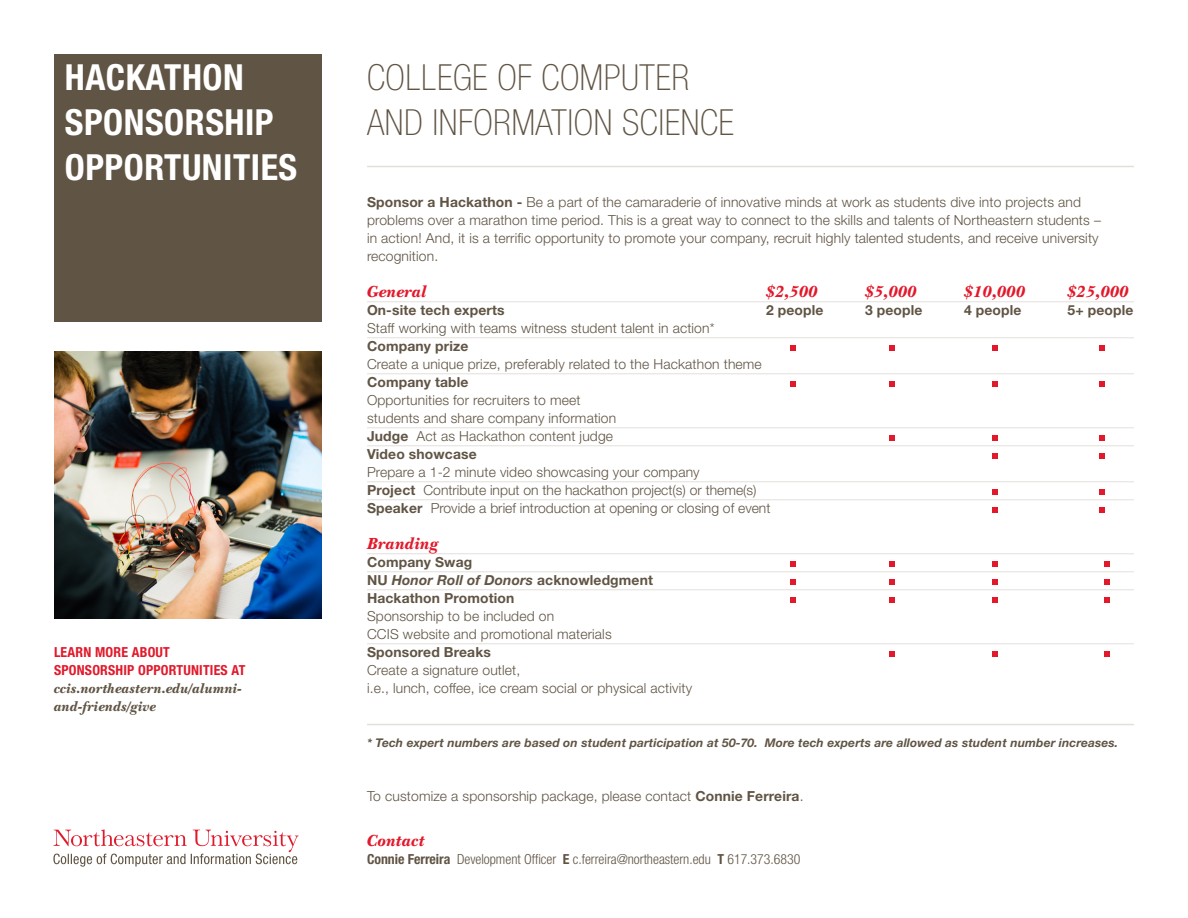
<style>
.page{position:relative;width:1188px;height:918px;background:#fff}
.page>*{position:absolute;margin:0;border:0;box-sizing:border-box;transform-origin:0 0}
.t1{font:100 condensed 36px/45px "Helvetica Neue LT Std";letter-spacing:.015em;color:#605444}
.t2{font:700 condensed 36px/45px "Helvetica Neue LT Std";letter-spacing:.015em;color:#fff}
.Table_header{font:italic 900 16.5px "New Baskerville IT Cby BT";color:#e2192b}
.Table_body_copy{font:300 13.8px/18px "Helvetica Neue LT Std";letter-spacing:.01em;color:#605444}
.Body_copy{font:300 13.8px/18px "Helvetica Neue LT Std";letter-spacing:.01em;color:#605444}
.t3{font:300 condensed 13.8px "Helvetica Neue LT Std";color:#605444}
.Table_body_copy-2{font:700 13.8px "Helvetica Neue LT Std";letter-spacing:.01em;color:#605444}
.Sidebar_copy{font:italic 900 13.8px/18px "New Baskerville IT Cby BT";color:#605444}
.Sidebar_header{font:700 condensed 13.8px "Helvetica Neue LT Std";letter-spacing:.015em;color:#e2192b}
.Table_body_copy-3{font:italic 700 13.8px "Helvetica Neue LT Std";letter-spacing:.01em;color:#605444}
.Body_copy-2{font:italic 700 12px "Helvetica Neue LT Std";letter-spacing:.01em;color:#605444}
.s1{font-weight:700}
.s2{font-style:normal}
</style>
<div class="page">
<hr style="left:367px;top:302px;width:767px;height:1px;background:#e3e0db">
<hr style="left:367px;top:338px;width:767px;height:1px;background:#e3e0db">
<hr style="left:367px;top:374px;width:767px;height:1px;background:#e3e0db">
<hr style="left:367px;top:428px;width:767px;height:1px;background:#e3e0db">
<hr style="left:367px;top:446px;width:767px;height:1px;background:#e3e0db">
<hr style="left:367px;top:482px;width:767px;height:1px;background:#e3e0db">
<hr style="left:367px;top:500px;width:767px;height:1px;background:#e3e0db">
<hr style="left:367px;top:554px;width:767px;height:1px;background:#e3e0db">
<hr style="left:367px;top:572px;width:767px;height:1px;background:#e3e0db">
<hr style="left:367px;top:590px;width:767px;height:1px;background:#e3e0db">
<hr style="left:367px;top:644px;width:767px;height:1px;background:#e3e0db">
<svg style="left:790px;top:346px;width:5px;height:5px"></svg>
<svg style="left:889px;top:346px;width:5px;height:5px"></svg>
<svg style="left:992px;top:346px;width:5px;height:5px"></svg>
<svg style="left:1099px;top:346px;width:6px;height:5px"></svg>
<svg style="left:790px;top:382px;width:5px;height:5px"></svg>
<svg style="left:889px;top:382px;width:5px;height:5px"></svg>
<svg style="left:992px;top:382px;width:5px;height:5px"></svg>
<svg style="left:1099px;top:382px;width:6px;height:5px"></svg>
<svg style="left:889px;top:436px;width:5px;height:5px"></svg>
<svg style="left:992px;top:436px;width:5px;height:5px"></svg>
<svg style="left:1099px;top:436px;width:6px;height:5px"></svg>
<svg style="left:992px;top:454px;width:5px;height:5px"></svg>
<svg style="left:1099px;top:454px;width:6px;height:5px"></svg>
<svg style="left:992px;top:490px;width:5px;height:5px"></svg>
<svg style="left:1099px;top:490px;width:6px;height:5px"></svg>
<svg style="left:992px;top:508px;width:5px;height:5px"></svg>
<svg style="left:1099px;top:508px;width:6px;height:5px"></svg>
<svg style="left:790px;top:562px;width:5px;height:5px"></svg>
<svg style="left:889px;top:562px;width:5px;height:5px"></svg>
<svg style="left:992px;top:562px;width:5px;height:5px"></svg>
<svg style="left:1104px;top:562px;width:5px;height:5px"></svg>
<svg style="left:790px;top:580px;width:5px;height:5px"></svg>
<svg style="left:889px;top:580px;width:5px;height:5px"></svg>
<svg style="left:992px;top:580px;width:5px;height:5px"></svg>
<svg style="left:1104px;top:580px;width:5px;height:5px"></svg>
<svg style="left:790px;top:598px;width:5px;height:5px"></svg>
<svg style="left:889px;top:598px;width:5px;height:5px"></svg>
<svg style="left:992px;top:598px;width:5px;height:5px"></svg>
<svg style="left:1104px;top:598px;width:5px;height:5px"></svg>
<svg style="left:889px;top:652px;width:5px;height:5px"></svg>
<svg style="left:992px;top:652px;width:5px;height:5px"></svg>
<svg style="left:1104px;top:652px;width:5px;height:5px"></svg>
<div style="left:54px;top:54px;width:267px;height:267px;background:#605444"></div>
<svg style="left:53px;top:829px;width:246px;height:38px"></svg>
<hr style="left:367px;top:166px;width:767px;height:1px;background:#e3e0db">
<hr style="left:367px;top:724px;width:767px;height:1px;background:#e3e0db">
<img style="left:54px;top:352px;width:267px;height:267px">
<h1 class="t2" style="left:65px;top:54px;width:234px">HACKATHON<br>SPONSORSHIP<br>OPPORTUNITIES</h1>
<p class="Sidebar_header" style="left:54px;top:644px;width:117px">LEARN MORE ABOUT</p>
<p class="Sidebar_header" style="left:54px;top:662px;width:193px">SPONSORSHIP OPPORTUNITIES AT</p>
<p class="Sidebar_copy" style="left:54px;top:679px;width:190px">ccis.northeastern.edu/alumni&shy;and-friends/give</p>
<h2 class="t1" style="left:367px;top:55px;width:368px">COLLEGE OF COMPUTER<br>AND INFORMATION SCIENCE</h2>
<p class="Body_copy" style="left:367px;top:193px;width:735px"><span class="s1">Sponsor a Hackathon -</span> Be a part of the camaraderie of innovative minds at work as students dive into projects and problems over a marathon time period. This is a great way to connect to the skills and talents of Northeastern students – in action! And, it is a terrific opportunity to promote your company, recruit highly talented students, and receive university recognition.</p>
<p class="Table_header" style="left:367px;top:281px;width:61px">General</p>
<p class="Table_header" style="left:766px;top:281px;width:54px">$2,500</p>
<p class="Table_header" style="left:865px;top:281px;width:54px">$5,000</p>
<p class="Table_header" style="left:964px;top:281px;width:63px">$10,000</p>
<p class="Table_header" style="left:1068px;top:281px;width:63px">$25,000</p>
<p class="Table_body_copy-2" style="left:367px;top:302px;width:139px">On-site tech experts</p>
<p class="Table_body_copy-2" style="left:766px;top:302px;width:59px">2 people</p>
<p class="Table_body_copy-2" style="left:865px;top:302px;width:59px">3 people</p>
<p class="Table_body_copy-2" style="left:964px;top:302px;width:59px">4 people</p>
<p class="Table_body_copy-2" style="left:1068px;top:302px;width:67px">5+ people</p>
<p class="Table_body_copy" style="left:367px;top:319px;width:349px">Staff working with teams witness student talent in action*</p>
<p class="Table_body_copy" style="left:367px;top:337px;width:396px"><span class="s1">Company prize<br></span>Create a unique prize, preferably related to the Hackathon theme</p>
<p class="Table_body_copy" style="left:367px;top:373px;width:251px"><span class="s1">Company table<br></span>Opportunities for recruiters to meet students and share company information</p>
<p class="Table_body_copy" style="left:367px;top:427px;width:248px"><span class="s1">Judge</span> Act as Hackathon content judge</p>
<p class="Table_body_copy" style="left:367px;top:445px;width:334px"><span class="s1">Video showcase<br></span>Prepare a 1-2 minute video showcasing your company</p>
<p class="Table_body_copy" style="left:367px;top:481px;width:391px"><span class="s1">Project</span> Contribute input on the hackathon project(s) or theme(s)</p>
<p class="Table_body_copy" style="left:367px;top:499px;width:405px"><span class="s1">Speaker</span> Provide a brief introduction at opening or closing of event</p>
<p class="Table_header" style="left:367px;top:533px;width:73px">Branding</p>
<p class="Table_body_copy-2" style="left:367px;top:554px;width:107px">Company Swag</p>
<p class="Table_body_copy-3" style="left:367px;top:572px;width:287px"><span class="s2">NU</span> Honor Roll of Donors <span class="s2">acknowledgment</span></p>
<p class="Table_body_copy" style="left:367px;top:589px;width:246px"><span class="s1">Hackathon Promotion<br></span>Sponsorship to be included on<br>CCIS website and promotional materials</p>
<p class="Table_body_copy" style="left:367px;top:643px;width:327px"><span class="s1">Sponsored Breaks<br></span>Create a signature outlet,<br>i.e., lunch, coffee, ice cream social or physical activity</p>
<p class="Body_copy-2" style="left:367px;top:735px;width:753px">* Tech expert numbers are based on student participation at 50-70. More tech experts are allowed as student number increases.</p>
<p class="Body_copy" style="left:367px;top:787px;width:438px">To customize a sponsorship package, please contact <span class="s1">Connie Ferreira</span>.</p>
<h3 class="Table_header" style="left:367px;top:830px;width:59px">Contact</h3>
<p class="t3" style="left:367px;top:851px;width:435px"><span class="s1">Connie Ferreira</span> Development Officer <span class="s1">E</span> c.ferreira@northeastern.edu <span class="s1">T</span> 617.373.6830</p>
</div>
